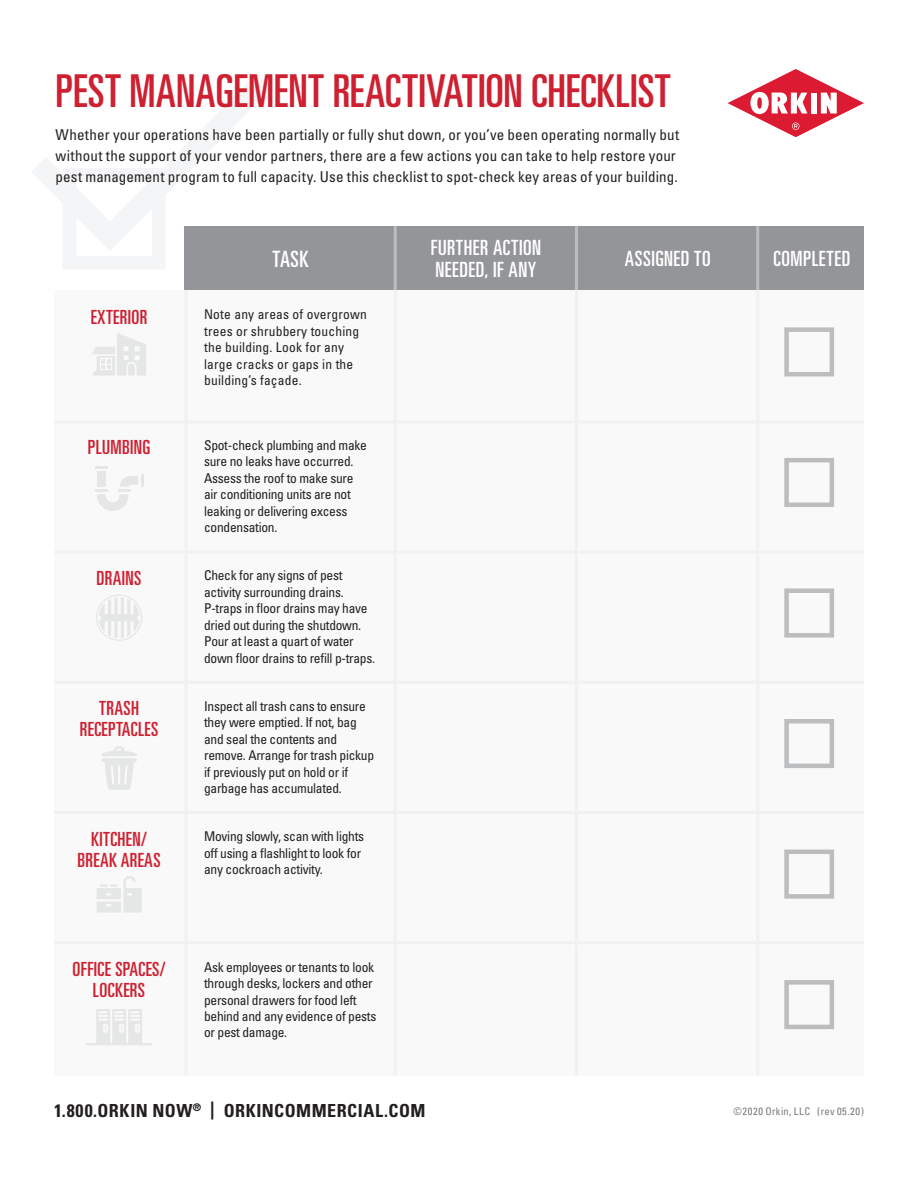
<style>
.page{position:relative;width:918px;height:1188px;background:#fff}
.page>*{position:absolute;margin:0;border:0;box-sizing:border-box;transform-origin:0 0}
.t1{font:ultra-condensed 45.3px "Univers";letter-spacing:.005em;color:#ce2031}
.t2{font:ultra-condensed 22.5px "Univers";color:#fff}
.t3{font:ultra-condensed 21px/22.5px "Univers";letter-spacing:.025em;color:#fff}
.t4{font:ultra-condensed 19.5px/21px "Univers";letter-spacing:.02em;color:#ce2031;text-align:center}
.t5{font:700 condensed 18px "Univers";letter-spacing:.03em;color:#231f20}
.t6{font:condensed 15px/21px "Univers";letter-spacing:.01em;color:#231f20}
.t7{font:condensed 13.5px/16.5px "Univers";letter-spacing:-.02em;color:#231f20}
.t8{font:condensed 13.5px/16.5px "Univers";letter-spacing:.015em;color:#231f20}
.t9{font:condensed 10.5px "Univers";letter-spacing:.05em;color:#797a7e}
</style>
<div class="page">
<div style="left:63px;top:168px;width:103px;height:102px;border:14px solid #f4f5f6"></div>
<svg style="left:32px;top:74px;width:239px;height:192px"></svg>
<div style="left:54px;top:290px;width:810px;height:785px;background:#f9f9f9"></div>
<svg style="left:728px;top:69px;width:136px;height:68px"></svg>
<div style="left:784px;top:327px;width:50px;height:49px;border:4px solid #bbbdbf"></div>
<div style="left:784px;top:719px;width:50px;height:49px;border:4px solid #bbbdbf"></div>
<div style="left:784px;top:458px;width:50px;height:49px;border:4px solid #bbbdbf"></div>
<div style="left:784px;top:850px;width:50px;height:49px;border:4px solid #bbbdbf"></div>
<div style="left:784px;top:588px;width:50px;height:50px;border:4px solid #bbbdbf"></div>
<div style="left:784px;top:980px;width:50px;height:49px;border:4px solid #bbbdbf"></div>
<hr style="left:54px;top:420px;width:810px;height:3px;background:#f0f2f2">
<hr style="left:54px;top:551px;width:810px;height:3px;background:#f0f2f2">
<hr style="left:54px;top:681px;width:810px;height:3px;background:#f0f2f2">
<hr style="left:54px;top:811px;width:810px;height:3px;background:#f0f2f2">
<hr style="left:54px;top:941px;width:810px;height:3px;background:#f0f2f2">
<hr style="left:184px;top:226px;width:3px;height:849px;background:#f0f2f2">
<hr style="left:394px;top:226px;width:3px;height:849px;background:#f0f2f2">
<hr style="left:756px;top:226px;width:3px;height:849px;background:#f0f2f2">
<hr style="left:575px;top:226px;width:3px;height:849px;background:#f0f2f2">
<div style="left:184px;top:226px;width:680px;height:64px;background:#939598"></div>
<hr style="left:394px;top:226px;width:3px;height:64px;background:#bbbdbf">
<hr style="left:756px;top:226px;width:3px;height:64px;background:#bbbdbf">
<hr style="left:575px;top:226px;width:3px;height:64px;background:#bbbdbf">
<svg style="left:92px;top:333px;width:54px;height:43px"></svg>
<svg style="left:97px;top:876px;width:45px;height:37px"></svg>
<svg style="left:96px;top:595px;width:46px;height:46px"></svg>
<svg style="left:95px;top:466px;width:48px;height:45px"></svg>
<svg style="left:86px;top:1009px;width:67px;height:36px"></svg>
<svg style="left:101px;top:746px;width:36px;height:44px"></svg>
<h1 class="t1" style="left:56px;top:65px;width:617px">PEST MANAGEMENT REACTIVATION CHECKLIST</h1>
<p class="t6" style="left:56px;top:124px;width:625px">Whether your operations have been partially or fully shut down, or you’ve been operating normally but without the support of your vendor partners, there are a few actions you can take to help restore your pest management program to full capacity. Use this checklist to spot-check key areas of your building.</p>
<h2 class="t2" style="left:272px;top:246px;width:38px">TASK</h2>
<h3 class="t3" style="left:431px;top:236px;width:112px">FURTHER ACTION<br>NEEDED, IF ANY</h3>
<h3 class="t3" style="left:625px;top:247px;width:87px">ASSIGNED TO</h3>
<h3 class="t3" style="left:774px;top:247px;width:78px">COMPLETED</h3>
<h3 class="t4" style="left:91px;top:306px;width:58px">EXTERIOR</h3>
<p class="t8" style="left:204px;top:306px;width:164px">Note any areas of overgrown trees or shrubbery touching the building. Look for any large cracks or gaps in the building’s façade.</p>
<h3 class="t4" style="left:88px;top:437px;width:64px">PLUMBING</h3>
<p class="t7" style="left:204px;top:436px;width:164px">Spot-check plumbing and make sure no leaks have occurred.<br>Assess the roof to make sure air conditioning units are not leaking or delivering excess condensation.</p>
<h3 class="t4" style="left:97px;top:567px;width:46px">DRAINS</h3>
<p class="t7" style="left:204px;top:567px;width:173px">Check for any signs of pest activity surrounding drains.<br>P-traps in floor drains may have dried out during the shutdown.<br>Pour at least a quart of water down floor drains to refill p-traps.</p>
<h3 class="t4" style="left:80px;top:698px;width:80px">TRASH<br>RECEPTACLES</h3>
<p class="t7" style="left:204px;top:697px;width:172px">Inspect all trash cans to ensure they were emptied. If not, bag and seal the contents and remove. Arrange for trash pickup if previously put on hold or if garbage has accumulated.</p>
<h3 class="t4" style="left:78px;top:828px;width:84px">KITCHEN/<br>BREAK AREAS</h3>
<p class="t7" style="left:204px;top:828px;width:162px">Moving slowly, scan with lights off using a flashlight to look for any cockroach activity.</p>
<h3 class="t4" style="left:73px;top:959px;width:95px">OFFICE SPACES/<br>LOCKERS</h3>
<p class="t7" style="left:204px;top:958px;width:174px">Ask employees or tenants to look through desks, lockers and other personal drawers for food left behind and any evidence of pests or pest damage.</p>
<h3 class="t5" style="left:54px;top:1099px;width:373px">1.800.ORKIN NOW<sup>®</sup> | ORKINCOMMERCIAL.COM</h3>
<p class="t9" style="left:733px;top:1105px;width:132px">©2020 Orkin, LLC (rev 05.20)</p>
</div>
